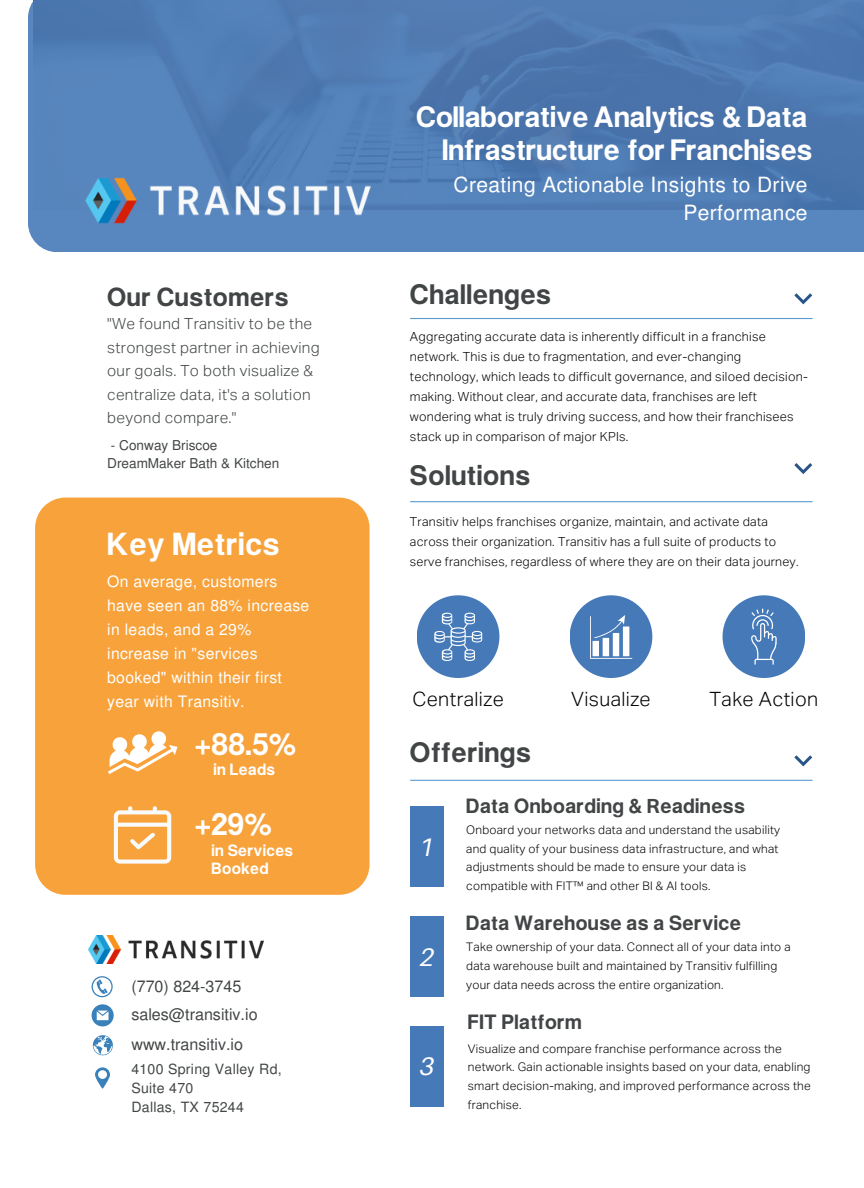
<style>
.page{position:relative;width:864px;height:1188px;background:#fff}
.page>*{position:absolute;margin:0;border:0;box-sizing:border-box;transform-origin:0 0}
.t1{font:30.6px "Warownia";letter-spacing:.02em;color:#fff}
.t2{font:28.2px/33px "Warownia";color:#fff;text-align:right}
.t3{font:27px "Warownia";letter-spacing:.02em;color:#424546}
.t4{font:italic 25.35px "Aileron";color:#fff}
.t5{font:25.05px "Warownia";letter-spacing:.02em;color:#424546}
.t6{font:21px/28.2px "Free Sans";letter-spacing:.02em;color:#fff;text-align:right}
.t7{font:19.8px "Warownia";letter-spacing:.02em;color:#424546}
.t8{font:300 19.8px "Aktiv Grotesk";letter-spacing:.02em;color:#000}
.t9{font:16.05px "Free Sans";color:#424546}
.t10{font:15.75px/24.2px "Free Sans";letter-spacing:.02em;color:#fff}
.t11{font:15.6px/17.7px "Warownia";letter-spacing:.02em;color:#fff}
.t12{font:300 15.45px/23.5px "Aktiv Grotesk";letter-spacing:.02em;color:#424546}
.t13{font:14.1px/19.4px "Free Sans";letter-spacing:.02em;color:#424546}
.t14{font:13.65px "Free Sans";color:#424546}
.t15{font:300 12.6px/20px "Aktiv Grotesk";letter-spacing:.02em;color:#000}
.t16{font:300 12.45px/19.6px "Aktiv Grotesk";letter-spacing:.02em;color:#000}
.t17{font:300 12px/18.9px "Aktiv Grotesk";letter-spacing:.02em;color:#000}
.t18{font:300 11.85px/18.8px "Aktiv Grotesk";letter-spacing:.02em;color:#000}
</style>
<div class="page">
<div style="left:35px;top:498px;width:335px;height:397px;background:#f8a23b;border-radius:30px"></div>
<svg style="left:28px;top:0;width:836px;height:252px;background:#507cb3"></svg>
<div style="left:410px;top:806px;width:33px;height:81px;background:#4579b8"></div>
<div style="left:410px;top:916px;width:33px;height:81px;background:#4579b8"></div>
<div style="left:410px;top:1026px;width:33px;height:80px;background:#4579b8"></div>
<hr style="left:411px;top:318px;width:401px;height:1px;background:#5a9ad0">
<hr style="left:411px;top:501px;width:401px;height:1px;background:#5a9ad0">
<hr style="left:411px;top:780px;width:401px;height:1px;background:#5a9ad0">
<div style="left:417px;top:595px;width:82px;height:83px;background:#4579b8;border-radius:50%"></div>
<div style="left:570px;top:595px;width:82px;height:83px;background:#4579b8;border-radius:50%"></div>
<div style="left:723px;top:595px;width:82px;height:83px;background:#4579b8;border-radius:50%"></div>
<svg style="left:590px;top:615px;width:42px;height:44px"></svg>
<svg style="left:751px;top:609px;width:26px;height:56px"></svg>
<svg style="left:434px;top:613px;width:48px;height:48px"></svg>
<svg style="left:794px;top:293px;width:18px;height:11px"></svg>
<svg style="left:794px;top:463px;width:18px;height:11px"></svg>
<svg style="left:794px;top:755px;width:18px;height:11px"></svg>
<img style="left:63px;top:36px;width:329px;height:216px">
<svg style="left:114px;top:806px;width:57px;height:58px"></svg>
<svg style="left:108px;top:731px;width:70px;height:43px"></svg>
<svg style="left:95px;top:1067px;width:15px;height:22px"></svg>
<svg style="left:93px;top:1035px;width:20px;height:20px"></svg>
<img style="left:88px;top:935px;width:175px;height:29px">
<svg style="left:92px;top:1004px;width:22px;height:22px"></svg>
<svg style="left:92px;top:976px;width:21px;height:21px"></svg>
<p class="t5" style="left:107px;top:277px;width:183px">Our Customers</p>
<p class="t12" style="left:107px;top:313px;width:214px">"We found Transitiv to be the strongest partner in achieving our goals. To both visualize &amp; centralize data, it's a solution beyond compare."</p>
<p class="t14" style="left:111px;top:437px;width:108px">- Conway Briscoe</p>
<p class="t14" style="left:107px;top:455px;width:174px">DreamMaker Bath &amp; Kitchen</p>
<p class="t1" style="left:107px;top:521px;width:174px">Key Metrics</p>
<p class="t10" style="left:107px;top:569px;width:204px">On average, customers have seen an 88% increase in leads, and a 29% increase in "services booked" within their first year with Transitiv.</p>
<p class="t1" style="left:195px;top:720px;width:103px">+88.5%</p>
<p class="t11" style="left:214px;top:760px;width:63px">in Leads</p>
<p class="t1" style="left:195px;top:801px;width:79px">+29%</p>
<p class="t11" style="left:212px;top:841px;width:83px">in Services<br>Booked</p>
<p class="t9" style="left:131px;top:976px;width:111px">(770) 824-3745</p>
<p class="t9" style="left:131px;top:1004px;width:128px">sales@transitiv.io</p>
<p class="t9" style="left:131px;top:1034px;width:113px">www.transitiv.io</p>
<p class="t13" style="left:131px;top:1059px;width:152px">4100 Spring Valley Rd,<br>Suite 470</p>
<p class="t13" style="left:131px;top:1098px;width:114px">Dallas, TX 75244</p>
<p class="t2" style="left:416px;top:99px;width:398px">Collaborative Analytics &amp; Data<br>Infrastructure for Franchises</p>
<p class="t6" style="left:454px;top:171px;width:356px">Creating Actionable Insights to Drive<br>Performance</p>
<p class="t3" style="left:410px;top:273px;width:143px">Challenges</p>
<p class="t15" style="left:410px;top:328px;width:400px">Aggregating accurate data is inherently difficult in a franchise network. This is due to fragmentation, and ever-changing technology, which leads to difficult governance, and siloed decision&shy;making. Without clear, and accurate data, franchises are left wondering what is truly driving success, and how their franchisees stack up in comparison of major KPIs.</p>
<p class="t3" style="left:410px;top:455px;width:122px">Solutions</p>
<p class="t16" style="left:410px;top:513px;width:390px">Transitiv helps franchises organize, maintain, and activate data across their organization. Transitiv has a full suite of products to serve franchises, regardless of where they are on their data journey.</p>
<p class="t8" style="left:412px;top:691px;width:93px">Centralize</p>
<p class="t8" style="left:571px;top:691px;width:81px">Visualize</p>
<p class="t8" style="left:710px;top:691px;width:110px">Take Action</p>
<p class="t3" style="left:410px;top:732px;width:122px">Offerings</p>
<p class="t4" style="left:419px;top:831px;width:16px">1</p>
<p class="t4" style="left:419px;top:941px;width:16px">2</p>
<p class="t4" style="left:420px;top:1051px;width:16px">3</p>
<p class="t7" style="left:466px;top:791px;width:280px">Data Onboarding &amp; Readiness</p>
<p class="t18" style="left:466px;top:821px;width:315px">Onboard your networks data and understand the usability and quality of your business data infrastructure, and what adjustments should be made to ensure your data is compatible with FIT™ and other BI &amp; AI tools.</p>
<p class="t7" style="left:466px;top:908px;width:276px">Data Warehouse as a Service</p>
<p class="t18" style="left:466px;top:939px;width:326px">Take ownership of your data. Connect all of your data into a data warehouse built and maintained by Transitiv fulfilling your data needs across the entire organization.</p>
<p class="t7" style="left:468px;top:1006px;width:115px">FIT Platform</p>
<p class="t17" style="left:468px;top:1040px;width:344px">Visualize and compare franchise performance across the network. Gain actionable insights based on your data, enabling smart decision-making, and improved performance across the franchise.</p>
</div>
